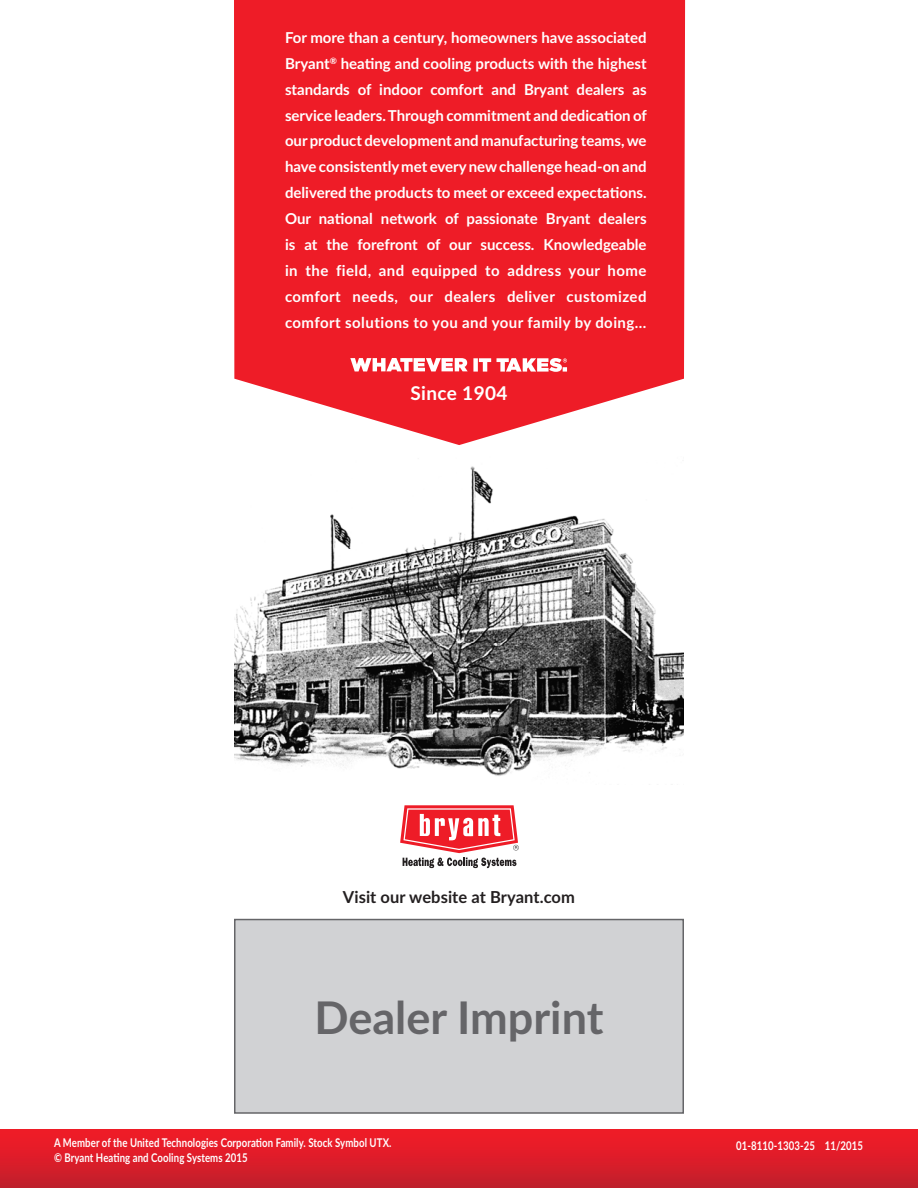
<style>
.page{position:relative;width:918px;height:1188px;background:#fff}
.page>*{position:absolute;margin:0;border:0;box-sizing:border-box;transform-origin:0 0}
.t1{font:700 45px "Lato";color:#656568}
.t2{font:700 19.05px "Lato";letter-spacing:.02em;color:#fff}
.t3{font:700 16.5px "Lato";letter-spacing:.005em;color:#231f20}
.t4{font:700 15px/25.8px "Lato";letter-spacing:.03em;color:#fff;text-align:justify}
.t5{font:700 12px/14.7px "Lato";letter-spacing:.01em;color:#fff;scale:.8 1}
</style>
<div class="page">
<div style="left:0;top:1130px;width:918px;height:58px;background:linear-gradient(to bottom,#f51b27,#c21f2b)"></div>
<div style="left:235px;top:920px;width:448px;height:193px;background:#d1d2d4"></div>
<div style="left:234px;top:919px;width:450px;height:195px;border:2px solid #656568"></div>
<svg style="left:234px;top:0;width:451px;height:445px;background:#ef2d37"></svg>
<svg style="left:350px;top:358px;width:217px;height:14px"></svg>
<img style="left:234px;top:466px;width:450px;height:310px">
<svg style="left:400px;top:805px;width:119px;height:63px"></svg>
<p class="t4" style="left:285px;top:24px;width:363px">For more than a century, homeowners have associated Bryant<sup>®</sup> heating and cooling products with the highest standards of indoor comfort and Bryant dealers as service leaders. Through commitment and dedication of our product development and manufacturing teams, we have consistently met every new challenge head-on and delivered the products to meet or exceed expectations.<br>Our national network of passionate Bryant dealers is at the forefront of our success. Knowledgeable in the field, and equipped to address your home comfort needs, our dealers deliver customized comfort solutions to you and your family by doing...</p>
<p class="t2" style="left:411px;top:379px;width:98px">Since 1904</p>
<p class="t3" style="left:343px;top:885px;width:234px">Visit our website at Bryant.com</p>
<h1 class="t1" style="left:314px;top:985px;width:291px">Dealer Imprint</h1>
<p class="t5" style="left:54px;top:1135px;width:423px">A Member of the United Technologies Corporation Family. Stock Symbol UTX. © Bryant Heating and Cooling Systems 2015</p>
<p class="t5" style="left:736px;top:1138px;width:160px">01-8110-1303-25 11/2015</p>
</div>
